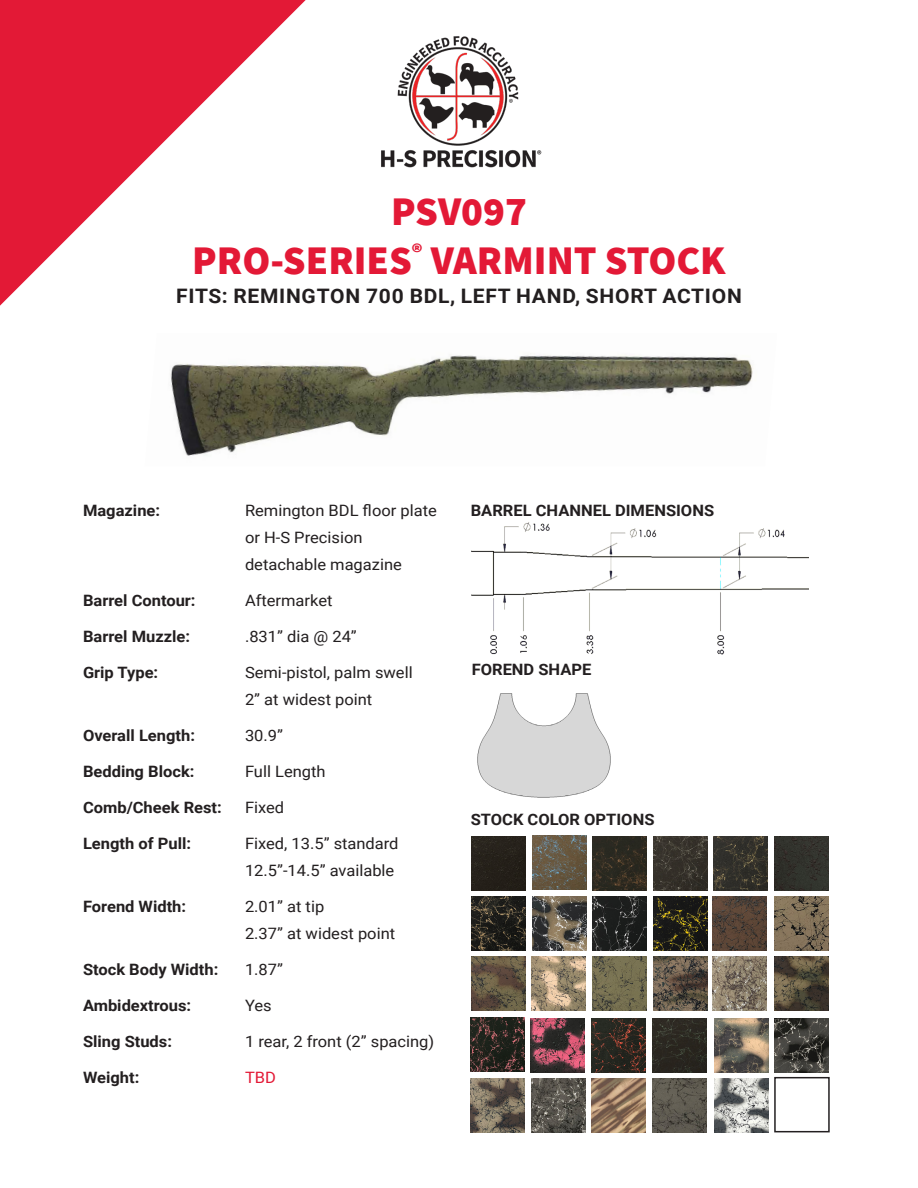
<style>
.page{position:relative;width:918px;height:1188px;background:#fff}
.page>*{position:absolute;margin:0;border:0;box-sizing:border-box;transform-origin:0 0}
.t1{font:900 40.5px "Source Sans Pro";color:#e31936}
.t2{font:700 19.95px "Roboto";letter-spacing:.035em;color:#231f20;scale:1.05 1}
.t3{font:15.6px/27px "Roboto";color:#231f20;scale:1.05 1}
.t4{font:700 15.6px "Roboto";color:#231f20;scale:1.05 1}
.t5{font:15.6px "Roboto";color:#e31936;scale:1.05 1}
</style>
<div class="page">
<img style="left:381px;top:36px;width:161px;height:132px">
<img style="left:170px;top:355px;width:583px;height:101px">
<img style="left:472px;top:522px;width:336px;height:133px">
<img style="left:477px;top:693px;width:134px;height:105px">
<svg style="left:0;top:0;width:306px;height:306px"></svg>
<div style="left:472px;top:836px;width:54px;height:54px;background:#25211a"></div>
<img style="left:531px;top:1018px;width:54px;height:54px">
<img style="left:653px;top:896px;width:54px;height:54px">
<img style="left:472px;top:957px;width:54px;height:54px">
<img style="left:774px;top:896px;width:54px;height:54px">
<img style="left:532px;top:836px;width:54px;height:54px">
<img style="left:592px;top:1018px;width:54px;height:54px">
<img style="left:712px;top:896px;width:54px;height:54px">
<img style="left:532px;top:957px;width:54px;height:54px">
<img style="left:774px;top:957px;width:54px;height:54px">
<img style="left:593px;top:836px;width:54px;height:54px">
<img style="left:652px;top:1018px;width:54px;height:54px">
<img style="left:471px;top:1078px;width:54px;height:54px">
<img style="left:593px;top:957px;width:54px;height:54px">
<img style="left:774px;top:1018px;width:54px;height:54px">
<img style="left:653px;top:836px;width:54px;height:54px">
<img style="left:472px;top:896px;width:54px;height:54px">
<img style="left:531px;top:1078px;width:54px;height:54px">
<img style="left:653px;top:957px;width:54px;height:54px">
<img style="left:714px;top:1079px;width:54px;height:54px">
<img style="left:714px;top:836px;width:54px;height:54px">
<img style="left:532px;top:896px;width:54px;height:54px">
<img style="left:592px;top:1078px;width:54px;height:54px">
<img style="left:712px;top:957px;width:54px;height:54px">
<img style="left:714px;top:1018px;width:54px;height:54px">
<img style="left:471px;top:1018px;width:54px;height:54px">
<img style="left:593px;top:896px;width:54px;height:54px">
<img style="left:652px;top:1078px;width:54px;height:54px">
<img style="left:774px;top:836px;width:54px;height:54px">
<div style="left:774px;top:1077px;width:56px;height:55px;border:2px solid #231f20"></div>
<p class="t1" style="left:391px;top:184px;width:137px">PSV097</p>
<p class="t1" style="left:192px;top:232px;width:535px">PRO-SERIES<sup>®</sup> VARMINT STOCK</p>
<p class="t2" style="left:176px;top:282px;width:540px">FITS: REMINGTON 700 BDL, LEFT HAND, SHORT ACTION</p>
<p class="t4" style="left:83px;top:499px;width:75px">Magazine:</p>
<p class="t3" style="left:245px;top:496px;width:184px">Remington BDL floor plate or H-S Precision</p>
<p class="t3" style="left:245px;top:550px;width:151px">detachable magazine</p>
<p class="t4" style="left:83px;top:589px;width:109px">Barrel Contour:</p>
<p class="t3" style="left:245px;top:586px;width:85px">Aftermarket</p>
<p class="t4" style="left:83px;top:625px;width:104px">Barrel Muzzle:</p>
<p class="t3" style="left:245px;top:622px;width:108px">.831” dia @ 24”</p>
<p class="t4" style="left:83px;top:661px;width:73px">Grip Type:</p>
<p class="t3" style="left:245px;top:658px;width:161px">Semi-pistol, palm swell</p>
<p class="t3" style="left:245px;top:685px;width:123px">2” at widest point</p>
<p class="t4" style="left:83px;top:724px;width:108px">Overall Length:</p>
<p class="t3" style="left:245px;top:721px;width:38px">30.9”</p>
<p class="t4" style="left:83px;top:760px;width:108px">Bedding Block:</p>
<p class="t3" style="left:245px;top:757px;width:78px">Full Length</p>
<p class="t4" style="left:83px;top:796px;width:134px">Comb/Cheek Rest:</p>
<p class="t3" style="left:245px;top:793px;width:39px">Fixed</p>
<p class="t4" style="left:83px;top:832px;width:104px">Length of Pull:</p>
<p class="t3" style="left:245px;top:829px;width:148px">Fixed, 13.5” standard</p>
<p class="t3" style="left:245px;top:856px;width:144px">12.5”-14.5” available</p>
<p class="t4" style="left:83px;top:895px;width:100px">Forend Width:</p>
<p class="t3" style="left:245px;top:892px;width:77px">2.01” at tip</p>
<p class="t3" style="left:245px;top:919px;width:145px">2.37” at widest point</p>
<p class="t4" style="left:83px;top:958px;width:130px">Stock Body Width:</p>
<p class="t3" style="left:245px;top:955px;width:38px">1.87”</p>
<p class="t4" style="left:83px;top:994px;width:105px">Ambidextrous:</p>
<p class="t3" style="left:245px;top:991px;width:27px">Yes</p>
<p class="t4" style="left:83px;top:1030px;width:86px">Sling Studs:</p>
<p class="t3" style="left:245px;top:1027px;width:182px">1 rear, 2 front (2” spacing)</p>
<p class="t4" style="left:83px;top:1066px;width:55px">Weight:</p>
<p class="t5" style="left:245px;top:1066px;width:31px">TBD</p>
<p class="t4" style="left:471px;top:499px;width:233px">BARREL CHANNEL DIMENSIONS</p>
<p class="t4" style="left:472px;top:659px;width:116px">FOREND SHAPE</p>
<p class="t4" style="left:471px;top:809px;width:177px">STOCK COLOR OPTIONS</p>
</div>
